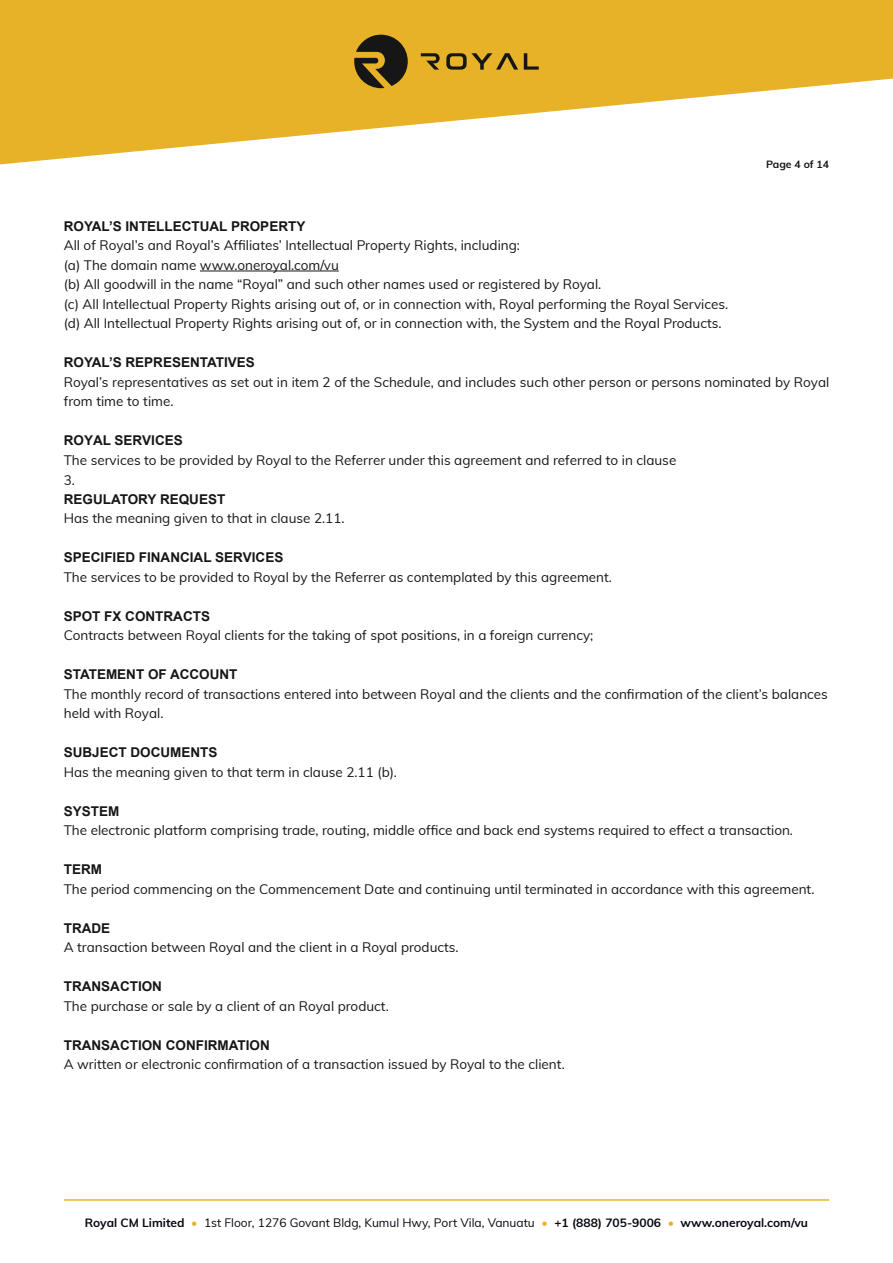
<style>
.page{position:relative;width:893px;height:1263px;background:#fff}
.page>*{position:absolute;margin:0;border:0;box-sizing:border-box;transform-origin:0 0}
.t1{font:13.5px/19.5px "Muli";color:#161617}
.t2{font:700 13.5px "Arial";color:#161617}
.t3{font:12px "Muli";color:#05080f}
.t4{font:700 10.5px "Muli";color:#161617}
.s1{font-style:inherit}
.s2{font-weight:700}
.s3{font-weight:700;color:#e7b228}
</style>
<div class="page">
<svg style="left:0;top:0;width:893px;height:165px;fill:#e7b228"></svg>
<svg style="left:421px;top:53px;width:19px;height:17px"></svg>
<svg style="left:524px;top:53px;width:15px;height:17px"></svg>
<svg style="left:446px;top:53px;width:72px;height:17px"></svg>
<svg style="left:354px;top:35px;width:54px;height:53px;background:#64501d"></svg>
<hr style="left:64px;top:1199px;width:765px;height:2px;background:#e7b228">
<hr style="left:200px;top:271px;width:139px;height:1px;background:#161617">
<p class="t4" style="left:766px;top:156px;width:65px">Page 4 of 14</p>
<p class="t2" style="left:64px;top:217px;width:243px">ROYAL’S INTELLECTUAL PROPERTY</p>
<p class="t1" style="left:64px;top:235px;width:666px">All of Royal’s and Royal’s Affiliates’ Intellectual Property Rights, including:<br>(a) The domain name www.oneroyal.com/vu<br>(b) All goodwill in the name “Royal” and such other names used or registered by Royal.<br>(c) All Intellectual Property Rights arising out of, or in connection with, Royal performing the Royal Services. (d) All Intellectual Property Rights arising out of, or in connection with, the System and the Royal Products.</p>
<p class="t2" style="left:64px;top:354px;width:193px">ROYAL’S REPRESENTATIVES</p>
<p class="t1" style="left:64px;top:372px;width:767px">Royal’s representatives as set out in item 2 of the Schedule, and includes such other person or persons nominated by Royal from time to time.</p>
<p class="t2" style="left:64px;top:432px;width:121px">ROYAL SERVICES</p>
<p class="t1" style="left:64px;top:449px;width:614px;line-height:20.1px">The services to be provided by Royal to the Referr<span class="s1">er</span> under this agreement and referred to in clause<br>3.</p>
<p class="t2" style="left:64px;top:490px;width:163px">REGULATORY REQUEST</p>
<p class="t1" style="left:64px;top:508px;width:282px">Has the meaning given to that in clause 2.11.</p>
<p class="t2" style="left:64px;top:549px;width:221px">SPECIFIED FINANCIAL SERVICES</p>
<p class="t1" style="left:64px;top:567px;width:550px">The services to be provided to Royal by the Referr<span class="s1">er</span> as contemplated by this agreement.</p>
<p class="t2" style="left:64px;top:607px;width:148px">SPOT FX CONTRACTS</p>
<p class="t1" style="left:64px;top:625px;width:531px">Contracts between Royal clients for the taking of spot positions, in a foreign currency;</p>
<p class="t2" style="left:64px;top:666px;width:175px">STATEMENT OF ACCOUNT</p>
<p class="t1" style="left:64px;top:684px;width:766px">The monthly record of transactions entered into between Royal and the clients and the confirmation of the client’s balances held with Royal.</p>
<p class="t2" style="left:64px;top:744px;width:155px">SUBJECT DOCUMENTS</p>
<p class="t1" style="left:64px;top:762px;width:335px">Has the meaning given to that term in clause 2.11 (b).</p>
<p class="t2" style="left:64px;top:802px;width:57px">SYSTEM</p>
<p class="t1" style="left:64px;top:820px;width:731px">The electronic platform comprising trade, routing, middle office and back end systems required to effect a transaction.</p>
<p class="t2" style="left:64px;top:861px;width:40px">TERM</p>
<p class="t1" style="left:64px;top:879px;width:752px">The period commencing on the Commencement Date and continuing until terminated in accordance with this agreement.</p>
<p class="t2" style="left:64px;top:919px;width:48px">TRADE</p>
<p class="t1" style="left:64px;top:937px;width:396px">A transaction between Royal and the client in a Royal products.</p>
<p class="t2" style="left:64px;top:978px;width:100px">TRANSACTION</p>
<p class="t1" style="left:64px;top:996px;width:327px">The purchase or sale by a client of an Royal product.</p>
<p class="t2" style="left:64px;top:1036px;width:207px">TRANSACTION CONFIRMATION</p>
<p class="t1" style="left:64px;top:1054px;width:503px">A written or electronic confirmation of a transaction issued by Royal to the client.</p>
<p class="t3" style="left:85px;top:1213px;width:725px"><span class="s2">Royal CM Limited</span> <span class="s3">•</span> 1st Floor, 1276 Govant Bldg, Kumul Hwy, Port Vila, Vanuatu <span class="s3">•</span> <span class="s2">+1 (888) 705-9006</span> <span class="s3">•</span> <span class="s2">www.oneroyal.com/vu</span></p>
</div>
